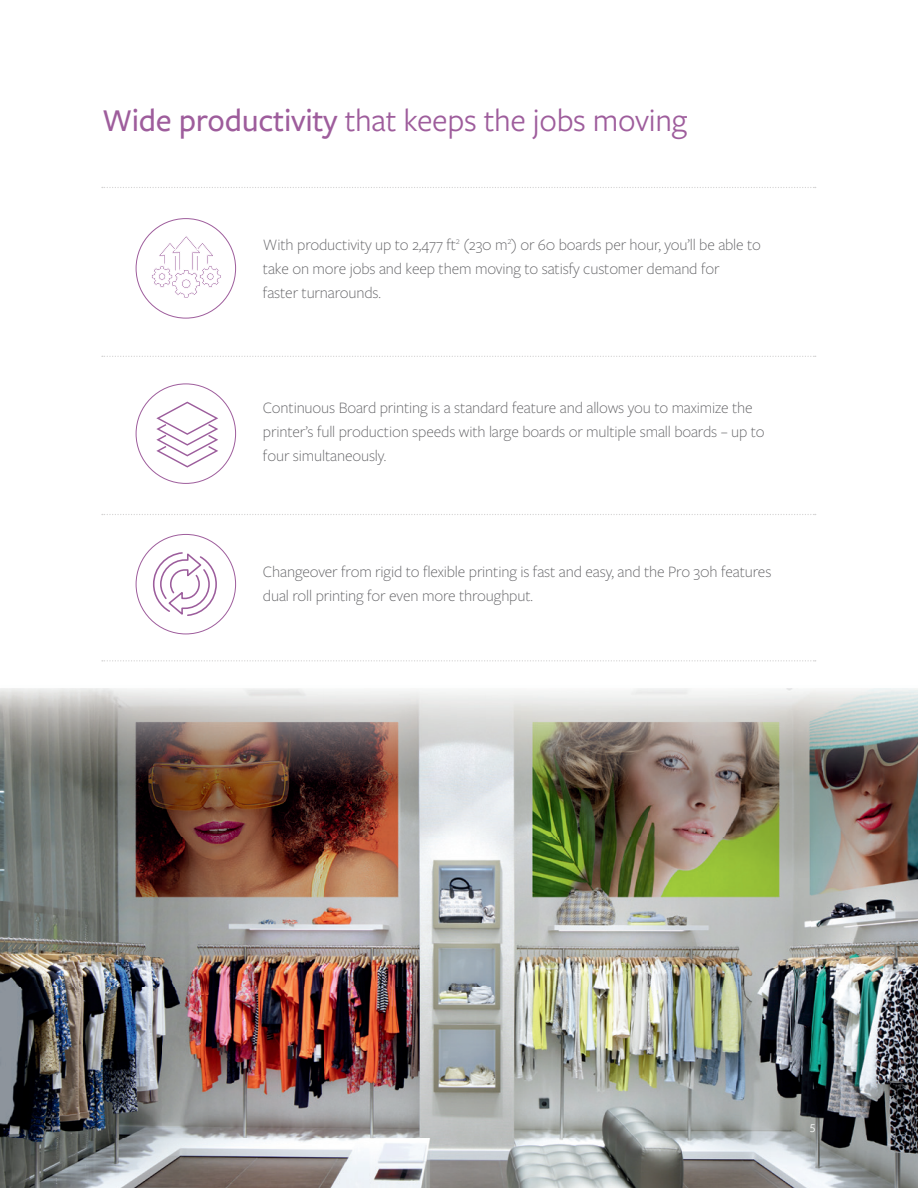
<style>
.page{position:relative;width:918px;height:1188px;background:#fff}
.page>*{position:absolute;margin:0;border:0;box-sizing:border-box;transform-origin:0 0}
.t1{font:33px "Freight Sans Pro";letter-spacing:-.01em;color:#9e5d9c}
.t2{font:300 16.5px/24px "Freight Sans Pro";letter-spacing:-.01em;color:#636366}
.t3{font:12px "Freight Sans Pro";color:#fff}
.s1{font-weight:500}
</style>
<div class="page">
<img style="left:1px;top:688px;width:917px;height:500px">
<svg style="left:102px;top:356px;width:714px;height:1px"></svg>
<svg style="left:102px;top:514px;width:714px;height:1px"></svg>
<svg style="left:102px;top:187px;width:714px;height:1px"></svg>
<svg style="left:102px;top:660px;width:714px;height:1px"></svg>
<svg style="left:156px;top:402px;width:62px;height:66px"></svg>
<svg style="left:152px;top:236px;width:69px;height:62px"></svg>
<svg style="left:152px;top:552px;width:65px;height:64px"></svg>
<h1 class="t1" style="left:103px;top:98px;width:586px"><span class="s1">Wide productivity</span> that keeps the jobs moving</h1>
<p class="t2" style="left:263px;top:232px;width:500px">With productivity up to 2,477 ft<sup>2</sup> (230 m<sup>2</sup>) or 60 boards per hour, you’ll be able to take on more jobs and keep them moving to satisfy customer demand for<br>faster turnarounds.</p>
<p class="t2" style="left:263px;top:395px;width:503px">Continuous Board printing is a standard feature and allows you to maximize the printer’s full production speeds with large boards or multiple small boards – up to four simultaneously.</p>
<p class="t2" style="left:263px;top:559px;width:510px">Changeover from rigid to flexible printing is fast and easy, and the Pro 30h features dual roll printing for even more throughput.</p>
<p class="t3" style="left:810px;top:1118px;width:7px">5</p>
</div>
